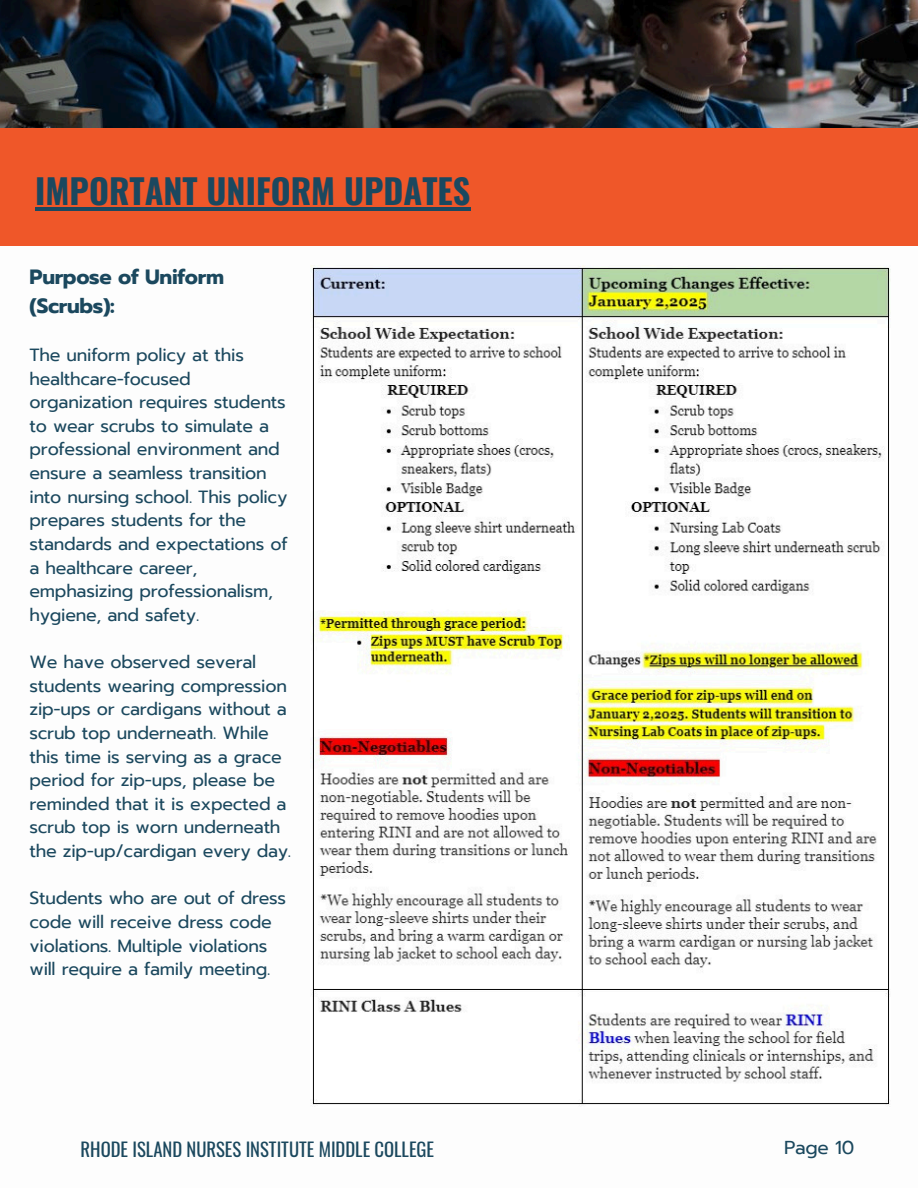
<style>
.page{position:relative;width:918px;height:1188px;background:#fff}
.page>*{position:absolute;margin:0;border:0;box-sizing:border-box;transform-origin:0 0}
.t1{font:700 34.05px "Oswald";color:#1b485f}
.t2{font:700 20.55px/28.2px "Prompt";letter-spacing:-.015em;color:#1b485e}
.t3{font:18.6px "Oswald";color:#1b485e}
.t4{font:18.6px "Prompt";letter-spacing:-.015em;color:#1b485e}
.t5{font:17.55px/23.7px "Prompt";letter-spacing:-.015em;color:#1b485e}
</style>
<div class="page">
<div style="left:0;top:0;width:918px;height:245px;background:#ef5729"></div>
<img style="left:0;top:0;width:918px;height:127px">
<img style="left:311px;top:266px;width:579px;height:839px">
<hr style="left:35px;top:207px;width:435px;height:3px;background:#1b485f">
<p class="t1" style="left:35px;top:164px;width:437px">IMPORTANT UNIFORM UPDATES</p>
<p class="t2" style="left:30px;top:263px;width:196px">Purpose of Uniform (Scrubs):</p>
<p class="t5" style="left:30px;top:343px;width:260px">The uniform policy at this healthcare-focused organization requires students to wear scrubs to simulate a professional environment and ensure a seamless transition into nursing school. This policy prepares students for the standards and expectations of a healthcare career, emphasizing professionalism, hygiene, and safety.</p>
<h2 class="t5" style="left:30px;top:650px;width:263px">We have observed several students wearing compression zip-ups or cardigans without a scrub top underneath. While this time is serving as a grace period for zip-ups, please be reminded that it is expected a scrub top is worn underneath the zip-up/cardigan every day.</h2>
<h4 class="t5" style="left:30px;top:887px;width:258px">Students who are out of dress code will receive dress code violations. Multiple violations will require a family meeting.</h4>
<h3 class="t3" style="left:81px;top:1135px;width:355px">RHODE ISLAND NURSES INSTITUTE MIDDLE COLLEGE</h3>
<p class="t4" style="left:784px;top:1134px;width:72px">Page 10</p>
</div>
